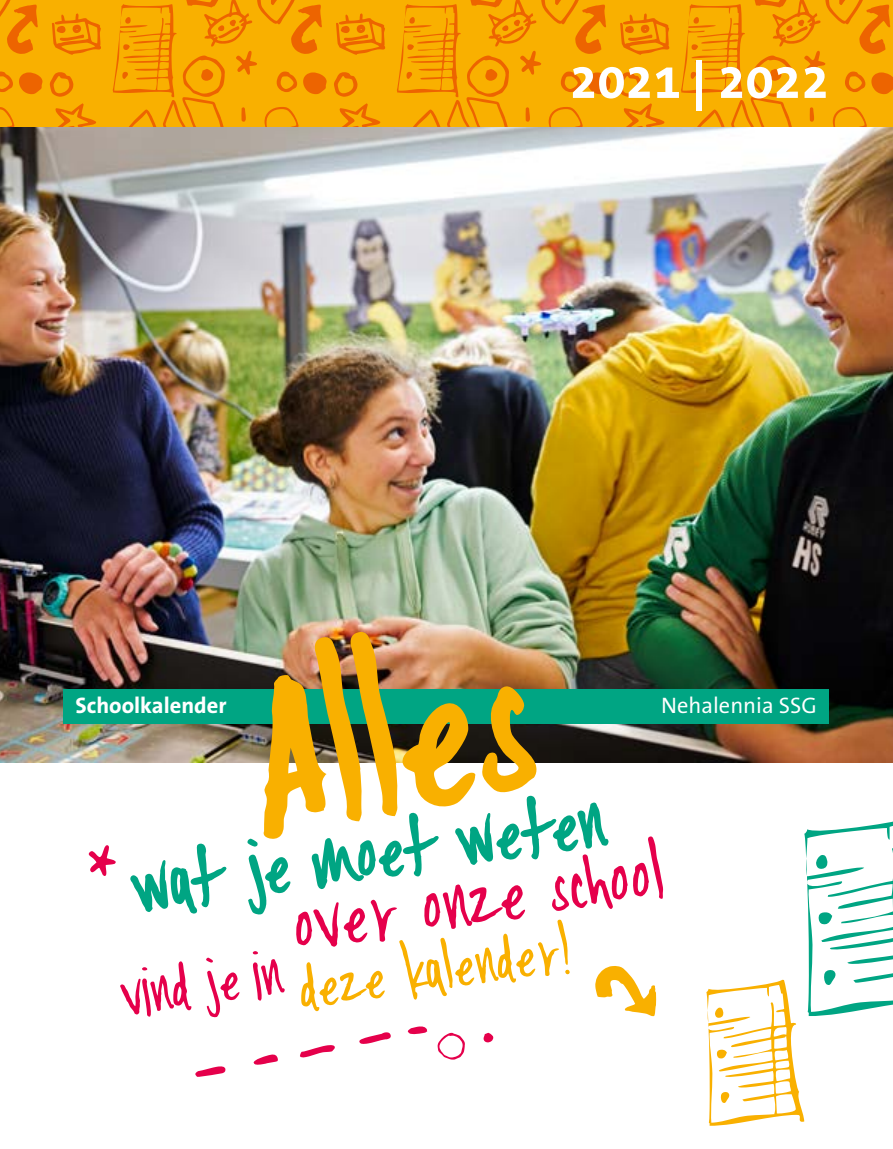
<style>
.page{position:relative;width:893px;height:1149px;background:#fff}
.page>*{position:absolute;margin:0;border:0;box-sizing:border-box;transform-origin:0 0}
.t1{font:300 62.7px "YWFT Signature";color:#e5004b}
.t2{font:700 50.7px "The Sans Office";color:#fff}
.t3{font:300 50.4px "YWFT Signature";color:#f9b000}
.t4{font:700 22.5px "The Sans Office";color:#fff}
.t5{font:22.5px "The Sans Office";color:#fff}
</style>
<div class="page">
<svg style="left:0;top:0;width:893px;height:128px;background:#f6a301"></svg>
<img style="left:0;top:128px;width:893px;height:633px">
<div style="left:64px;top:689px;width:765px;height:34px;background:#00a583"></div>
<svg style="left:130px;top:802px;width:479px;height:112px"></svg>
<img style="left:264px;top:631px;width:273px;height:207px">
<svg style="left:595px;top:966px;width:61px;height:50px"></svg>
<svg style="left:408px;top:1026px;width:19px;height:8px"></svg>
<svg style="left:359px;top:1032px;width:32px;height:11px"></svg>
<svg style="left:300px;top:1045px;width:35px;height:12px"></svg>
<svg style="left:253px;top:1054px;width:25px;height:10px"></svg>
<svg style="left:195px;top:1066px;width:31px;height:10px"></svg>
<svg style="left:706px;top:821px;width:187px;height:304px"></svg>
<svg style="left:89px;top:845px;width:27px;height:30px"></svg>
<svg style="left:438px;top:1032px;width:27px;height:27px"></svg>
<svg style="left:484px;top:1032px;width:9px;height:10px"></svg>
<p class="t2" style="left:570px;top:52px;width:261px">2021 | 2022</p>
<p class="t4" style="left:75px;top:692px;width:152px">Schoolkalender</p>
<p class="t5" style="left:661px;top:693px;width:157px">Nehalennia SSG</p>
<p class="t1" style="left:286px;top:891px;width:378px;rotate:-8deg">over onze school</p>
<p class="t3" style="left:118px;top:986px;width:455px;rotate:-8deg"><sup>vind</sup> <sup>je</sup> <sup>in</sup> deze kalender!</p>
</div>
